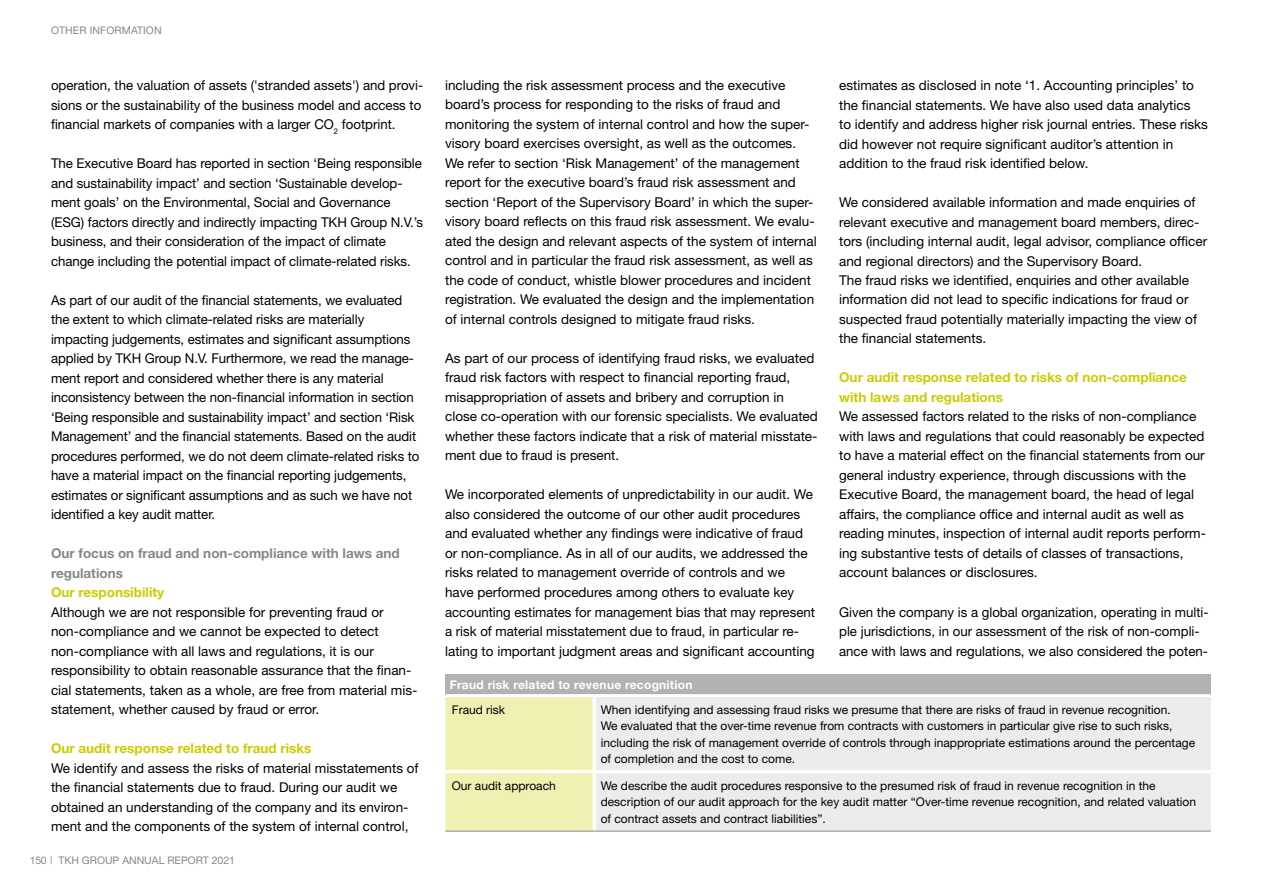
<style>
.page{position:relative;width:1263px;height:893px;background:#fff}
.page>*{position:absolute;margin:0;border:0;box-sizing:border-box;transform-origin:0 0}
.t1{font:13.5px/19.5px "Helvetica Neue";color:#000}
.t2{font:700 13.5px/19.5px "Helvetica Neue";color:#cc0}
.t3{font:700 13.5px/19.5px "Helvetica Neue";color:#878786}
.t4{font:12px/16.5px "Helvetica Neue";color:#000}
.t5{font:700 12px "Helvetica Neue";letter-spacing:.02em;color:#fff}
.t6{font:10.5px "Helvetica Neue";color:#878786}
</style>
<div class="page">
<div style="left:445px;top:674px;width:766px;height:22px;background:#b1b2b3"></div>
<div style="left:445px;top:697px;width:148px;height:134px;background:#f0f0b3"></div>
<div style="left:596px;top:697px;width:615px;height:134px;background:#ececed"></div>
<hr style="left:445px;top:770px;width:149px;height:3px;background:#fff">
<hr style="left:594px;top:770px;width:617px;height:3px;background:#fff">
<hr style="left:445px;top:694px;width:149px;height:3px;background:#fff">
<hr style="left:594px;top:694px;width:617px;height:3px;background:#fff">
<hr style="left:445px;top:831px;width:149px;height:1px;background:#878786">
<hr style="left:594px;top:831px;width:617px;height:1px;background:#878786">
<p class="t6" style="left:51px;top:24px;width:112px">OTHER INFORMATION</p>
<p class="t1" style="left:51px;top:75px;width:374px">operation, the valuation of assets ('stranded assets') and provi&shy;sions or the sustainability of the business model and access to financial markets of companies with a larger CO<sub>2</sub> footprint.</p>
<p class="t1" style="left:51px;top:153px;width:373px">The Executive Board has reported in section ‘Being responsible and sustainability impact’ and section ‘Sustainable develop&shy;ment goals’ on the Environmental, Social and Governance (ESG) factors directly and indirectly impacting TKH Group N.V.’s business, and their consideration of the impact of climate change including the potential impact of climate-related risks.</p>
<p class="t1" style="left:51px;top:290px;width:370px">As part of our audit of the financial statements, we evaluated the extent to which climate-related risks are materially impacting judgements, estimates and significant assumptions applied by TKH Group N.V. Furthermore, we read the manage&shy;ment report and considered whether there is any material inconsistency between the non-financial information in section ‘Being responsible and sustainability impact’ and section ‘Risk Management’ and the financial statements. Based on the audit procedures performed, we do not deem climate-related risks to have a material impact on the financial reporting judgements, estimates or significant assumptions and as such we have not identified a key audit matter.</p>
<p class="t3" style="left:51px;top:543px;width:350px">Our focus on fraud and non-compliance with laws and regulations</p>
<p class="t2" style="left:51px;top:582px;width:115px">Our responsibility</p>
<p class="t1" style="left:51px;top:602px;width:368px">Although we are not responsible for preventing fraud or non-compliance and we cannot be expected to detect non-compliance with all laws and regulations, it is our responsibility to obtain reasonable assurance that the finan&shy;cial statements, taken as a whole, are free from material mis&shy;statement, whether caused by fraud or error.</p>
<p class="t2" style="left:51px;top:738px;width:262px">Our audit response related to fraud risks</p>
<p class="t1" style="left:51px;top:758px;width:369px">We identify and assess the risks of material misstatements of the financial statements due to fraud. During our audit we obtained an understanding of the company and its environ&shy;ment and the components of the system of internal control,</p>
<p class="t6" style="left:30px;top:854px;width:207px">150 | TKH GROUP ANNUAL REPORT 2021</p>
<p class="t1" style="left:445px;top:75px;width:373px">including the risk assessment process and the executive board’s process for responding to the risks of fraud and monitoring the system of internal control and how the super&shy;visory board exercises oversight, as well as the outcomes.<br>We refer to section ‘Risk Management’ of the management report for the executive board’s fraud risk assessment and section ‘Report of the Supervisory Board’ in which the super&shy;visory board reflects on this fraud risk assessment. We evalu&shy;ated the design and relevant aspects of the system of internal control and in particular the fraud risk assessment, as well as the code of conduct, whistle blower procedures and incident registration. We evaluated the design and the implementation of internal controls designed to mitigate fraud risks.</p>
<p class="t1" style="left:445px;top:348px;width:374px">As part of our process of identifying fraud risks, we evaluated fraud risk factors with respect to financial reporting fraud, misappropriation of assets and bribery and corruption in close co-operation with our forensic specialists. We evaluated whether these factors indicate that a risk of material misstate&shy;ment due to fraud is present.</p>
<p class="t1" style="left:445px;top:485px;width:371px">We incorporated elements of unpredictability in our audit. We also considered the outcome of our other audit procedures and evaluated whether any findings were indicative of fraud or non-compliance. As in all of our audits, we addressed the risks related to management override of controls and we have performed procedures among others to evaluate key accounting estimates for management bias that may represent a risk of material misstatement due to fraud, in particular re&shy;lating to important judgment areas and significant accounting</p>
<p class="t1" style="left:839px;top:75px;width:370px">estimates as disclosed in note ‘1. Accounting principles’ to the financial statements. We have also used data analytics<br>to identify and address higher risk journal entries. These risks did however not require significant auditor’s attention in addition to the fraud risk identified below.</p>
<p class="t1" style="left:839px;top:192px;width:370px">We considered available information and made enquiries of relevant executive and management board members, direc&shy;tors (including internal audit, legal advisor, compliance officer and regional directors) and the Supervisory Board.<br>The fraud risks we identified, enquiries and other available information did not lead to specific indications for fraud or suspected fraud potentially materially impacting the view of the financial statements.</p>
<p class="t2" style="left:839px;top:368px;width:349px">Our audit response related to risks of non-compliance with laws and regulations</p>
<p class="t1" style="left:839px;top:407px;width:368px">We assessed factors related to the risks of non-compliance with laws and regulations that could reasonably be expected to have a material effect on the financial statements from our general industry experience, through discussions with the Executive Board, the management board, the head of legal affairs, the compliance office and internal audit as well as reading minutes, inspection of internal audit reports perform&shy;ing substantive tests of details of classes of transactions, account balances or disclosures.</p>
<p class="t1" style="left:839px;top:602px;width:371px">Given the company is a global organization, operating in multi&shy;ple jurisdictions, in our assessment of the risk of non-compli&shy;ance with laws and regulations, we also considered the poten-</p>
<p class="t5" style="left:450px;top:677px;width:244px">Fraud risk related to revenue recognition</p>
<p class="t4" style="left:452px;top:701px;width:55px">Fraud risk</p>
<p class="t4" style="left:601px;top:701px;width:596px">When identifying and assessing fraud risks we presume that there are risks of fraud in revenue recognition.<br>We evaluated that the over-time revenue from contracts with customers in particular give rise to such risks, including the risk of management override of controls through inappropriate estimations around the percentage of completion and the cost to come.</p>
<p class="t4" style="left:452px;top:777px;width:106px">Our audit approach</p>
<p class="t4" style="left:601px;top:777px;width:597px">We describe the audit procedures responsive to the presumed risk of fraud in revenue recognition in the description of our audit approach for the key audit matter “Over-time revenue recognition, and related valuation of contract assets and contract liabilities”.</p>
</div>
